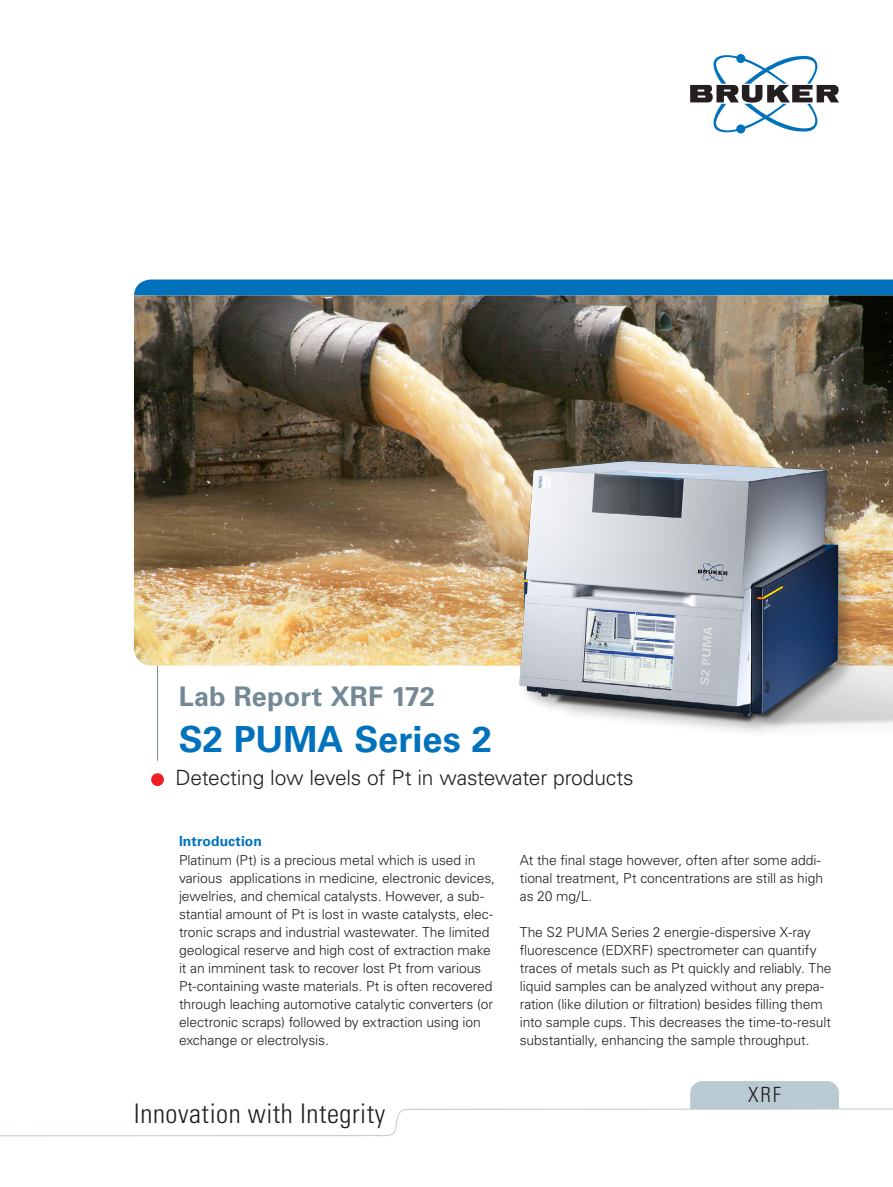
<style>
.page{position:relative;width:893px;height:1187px;background:#fff}
.page>*{position:absolute;margin:0;border:0;box-sizing:border-box;transform-origin:0 0}
.Title_Headline_2_gro{font:700 36px "Univers LT Std";color:#0072bc}
.t1{font:300 condensed 27px "Univers LT Std";letter-spacing:.02em;color:#231f20}
.Title_Headline_1_kle{font:700 27px "Univers LT Std";letter-spacing:.005em;color:#738a95}
.Title_Headline_3_kle{font:300 21px "Univers LT Std";letter-spacing:-.01em;color:#231f20}
.Text_Tab_unten_recht{font:300 condensed 21px "Univers LT Std";color:#231f20}
.Body{font:300 13.8px/18px "Univers LT Std";letter-spacing:-.01em;color:#231f20}
.Subheadline_1__blau{font:700 13.8px "Univers LT Std";letter-spacing:.005em;color:#0072bc}
</style>
<div class="page">
<svg style="left:690px;top:54px;width:149px;height:79px"></svg>
<div style="left:134px;top:279px;width:759px;height:16px;background:#0072bc"></div>
<hr style="left:157px;top:547px;width:1px;height:213px;background:#738a95">
<div style="left:151px;top:773px;width:13px;height:13px;background:#ee1d23;border-radius:50%"></div>
<img style="left:134px;top:295px;width:759px;height:370px">
<svg style="left:0;top:1081px;width:893px;height:56px"></svg>
<img style="left:490px;top:437px;width:403px;height:296px">
<p class="Title_Headline_1_kle" style="left:179px;top:680px;width:258px">Lab Report XRF 172</p>
<p class="Title_Headline_2_gro" style="left:179px;top:717px;width:314px">S2 PUMA Series 2</p>
<p class="Title_Headline_3_kle" style="left:175px;top:765px;width:460px">Detecting low levels of Pt in wastewater products</p>
<p class="Subheadline_1__blau" style="left:179px;top:833px;width:84px">Introduction</p>
<p class="Body" style="left:179px;top:850px;width:318px">Platinum (Pt) is a precious metal which is used in various applications in medicine, electronic devices, jewelries, and chemical catalysts. However, a sub&shy;stantial amount of Pt is lost in waste catalysts, elec&shy;tronic scraps and industrial wastewater. The limited geological reserve and high cost of extraction make it an imminent task to recover lost Pt from various Pt-containing waste materials. Pt is often recovered through leaching automotive catalytic converters (or electronic scraps) followed by extraction using ion exchange or electrolysis.</p>
<h2 class="t1" style="left:134px;top:1097px;width:253px">Innovation with Integrity</h2>
<p class="Body" style="left:520px;top:850px;width:305px">At the final stage however, often after some addi&shy;tional treatment, Pt concentrations are still as high as 20 mg/L.</p>
<p class="Body" style="left:520px;top:922px;width:313px">The S2 PUMA Series 2 energie-dispersive X-ray fluorescence (EDXRF) spectrometer can quantify traces of metals such as Pt quickly and reliably. The liquid samples can be analyzed without any prepa&shy;ration (like dilution or filtration) besides filling them into sample cups. This decreases the time-to-result substantially, enhancing the sample throughput.</p>
<p class="Text_Tab_unten_recht" style="left:748px;top:1081px;width:34px">XRF</p>
</div>
